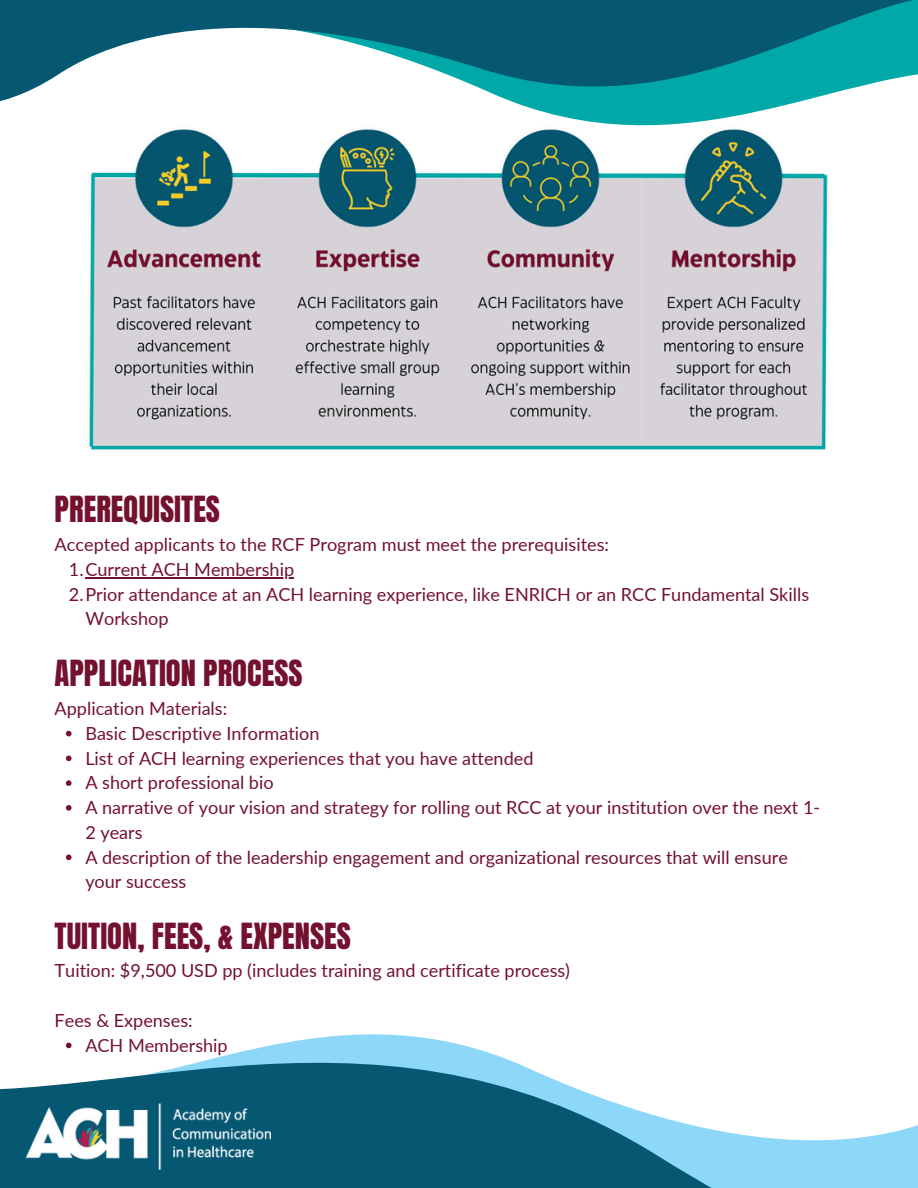
<style>
.page{position:relative;width:918px;height:1188px;background:#fff}
.page>*{position:absolute;margin:0;border:0;box-sizing:border-box;transform-origin:0 0}
.t1{font:30.6px "Anton";color:#74112f}
.t2{font:18.15px/24.8px "Lato";color:#74112f}
.t3{font:18px/24.8px "Lato";color:#74112f}
</style>
<div class="page">
<img style="left:89px;top:215px;width:739px;height:235px">
<svg style="left:0;top:0;width:918px;height:215px"></svg>
<svg style="left:0;top:1034px;width:918px;height:154px"></svg>
<img style="left:26px;top:1104px;width:244px;height:65px">
<hr style="left:85px;top:577px;width:209px;height:1px;background:#74112f">
<svg style="left:66px;top:731px;width:6px;height:5px"></svg>
<svg style="left:66px;top:756px;width:6px;height:5px"></svg>
<svg style="left:66px;top:780px;width:6px;height:6px"></svg>
<svg style="left:66px;top:805px;width:6px;height:6px"></svg>
<svg style="left:66px;top:855px;width:6px;height:5px"></svg>
<svg style="left:66px;top:1043px;width:6px;height:5px"></svg>
<p class="t1" style="left:55px;top:487px;width:167px">PREREQUISITES</p>
<h1 class="t2" style="left:55px;top:532px;width:556px">Accepted applicants to the RCF Program must meet the prerequisites:</h1>
<p class="t2" style="left:69px;top:556px;width:227px">1.Current ACH Membership</p>
<p class="t2" style="left:85px;top:581px;width:725px;text-indent:-17px">2.Prior attendance at an ACH learning experience, like ENRICH or an RCC Fundamental Skills<br>Workshop</p>
<p class="t1" style="left:55px;top:651px;width:249px">APPLICATION PROCESS</p>
<h1 class="t3" style="left:55px;top:696px;width:174px">Application Materials:</h1>
<p class="t3" style="left:85px;top:720px;width:236px">Basic Descriptive Information</p>
<p class="t3" style="left:85px;top:745px;width:450px">List of ACH learning experiences that you have attended</p>
<p class="t3" style="left:85px;top:770px;width:190px">A short professional bio</p>
<p class="t3" style="left:85px;top:795px;width:736px">A narrative of your vision and strategy for rolling out RCC at your institution over the next 1-<br>2 years</p>
<p class="t3" style="left:85px;top:844px;width:704px">A description of the leadership engagement and organizational resources that will ensure your success</p>
<p class="t1" style="left:55px;top:914px;width:298px">TUITION, FEES, &amp; EXPENSES</p>
<p class="t3" style="left:55px;top:958px;width:517px">Tuition: $9,500 USD pp (includes training and certificate process)</p>
<h1 class="t3" style="left:55px;top:1008px;width:140px">Fees &amp; Expenses:</h1>
<p class="t3" style="left:85px;top:1032px;width:144px">ACH Membership</p>
</div>
